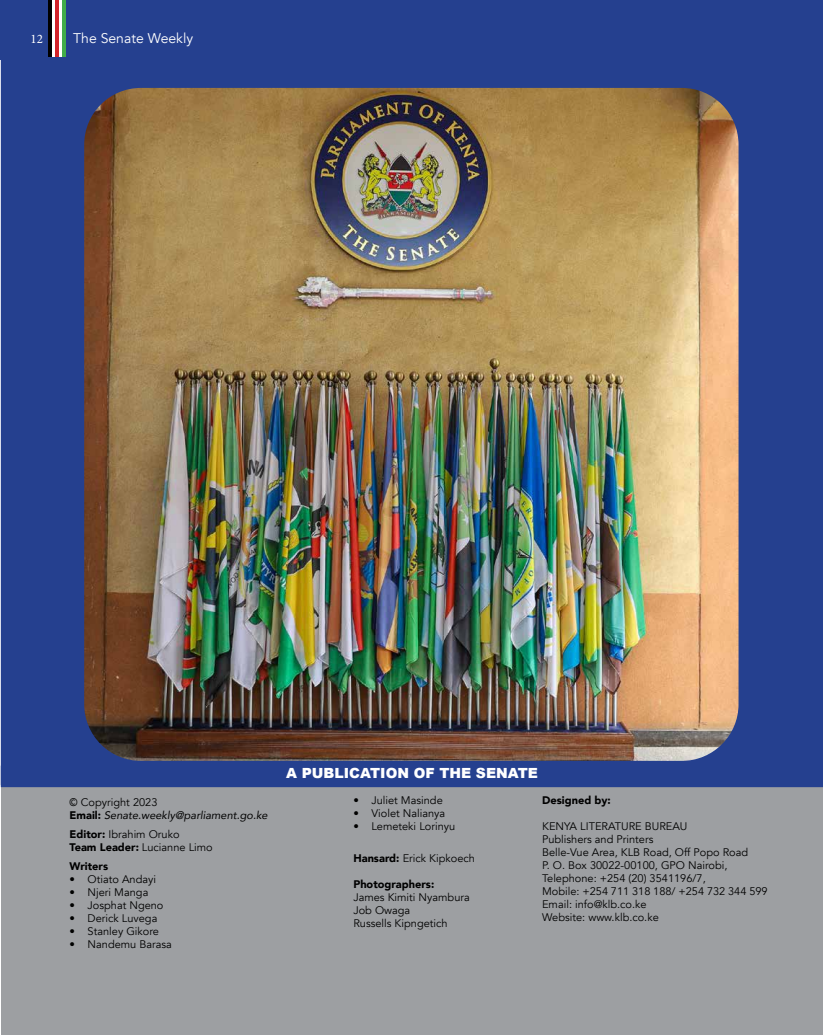
<style>
.page{position:relative;width:823px;height:1035px;background:#fff}
.page>*{position:absolute;margin:0;border:0;box-sizing:border-box;transform-origin:0 0}
.t1{font:900 14px "Arial";color:#fff}
.t2{font:14px "Avenir";color:#fff}
.t3{font:13px "Minion Pro";color:#fff}
.t4{font:11px/13px "Avenir";color:#000}
.t5{font:italic 11px/13px "Avenir";color:#000}
.t6{font:900 11px "Avenir";color:#000}
.s1{font-family:"Andika New Basic";font-style:normal}
.s2{font-style:normal}
.s3{font-weight:900;font-style:normal}
.s4{font-weight:900}
</style>
<div class="page">
<div style="left:0;top:0;width:822px;height:60px;background:#25408f"></div>
<hr style="left:48px;top:0;width:4px;height:59px;background:#000">
<div style="left:54px;top:0;width:5px;height:59px;background:#d2232a"></div>
<div style="left:61px;top:0;width:5px;height:59px;background:#41ad49"></div>
<hr style="left:53px;top:0;width:2px;height:59px;background:#fff">
<hr style="left:59px;top:0;width:3px;height:59px;background:#fff">
<div style="left:1px;top:58px;width:821px;height:726px;background:#25408f"></div>
<img style="left:84px;top:88px;width:654px;height:673px">
<div style="left:1px;top:785px;width:821px;height:250px;background:#9d9fa2"></div>
<div style="left:1px;top:766px;width:821px;height:20px;background:#25408f"></div>
<div style="left:1px;top:765px;width:821px;height:22px;border:1px solid #25408f"></div>
<p class="t3" style="left:31px;top:30px;width:14px">12</p>
<p class="t2" style="left:73px;top:30px;width:121px">The Senate Weekly</p>
<p class="t5" style="left:70px;top:795px;width:199px"><span class="s1">©</span> <span class="s2">Copyright 2023<br></span><span class="s3">Email:</span> Senate.weekly@parliament.go.ke</p>
<p class="t4" style="left:70px;top:828px;width:145px"><span class="s4">Editor:</span> Ibrahim Oruko<br><span class="s4">Team Leader:</span> Lucianne Limo</p>
<p class="t6" style="left:70px;top:857px;width:40px">Writers</p>
<p class="t4" style="left:70px;top:873px;width:88px">• Otiato Andayi</p>
<p class="t4" style="left:70px;top:886px;width:80px">• Njeri Manga</p>
<p class="t4" style="left:70px;top:899px;width:95px">• Josphat Ngeno</p>
<p class="t4" style="left:70px;top:912px;width:89px">• Derick Luvega</p>
<p class="t4" style="left:70px;top:925px;width:91px">• Stanley Gikore</p>
<p class="t4" style="left:70px;top:938px;width:104px">• Nandemu Barasa</p>
<p class="t1" style="left:286px;top:762px;width:253px">A PUBLICATION OF THE SENATE</p>
<p class="t4" style="left:353px;top:793px;width:91px">• Juliet Masinde</p>
<p class="t4" style="left:353px;top:806px;width:93px">• Violet Nalianya</p>
<p class="t4" style="left:353px;top:819px;width:103px">• Lemeteki Lorinyu</p>
<p class="t4" style="left:353px;top:851px;width:123px"><span class="s4">Hansard:</span> Erick Kipkoech</p>
<p class="t6" style="left:353px;top:874px;width:82px">Photographers:</p>
<p class="t4" style="left:353px;top:890px;width:118px">James Kimiti Nyambura<br>Job Owaga<br>Russells Kipngetich</p>
<p class="t6" style="left:541px;top:790px;width:70px">Designed by:</p>
<p class="t4" style="left:541px;top:819px;width:227px">KENYA LITERATURE BUREAU<br>Publishers and Printers<br>Belle-Vue Area, KLB Road, Off Popo Road<br>P. O. Box 30022-00100, GPO Nairobi,<br>Telephone: +254 (20) 3541196/7,<br>Mobile: +254 711 318 188/ +254 732 344 599<br>Email: info@klb.co.ke<br>Website: www.klb.co.ke</p>
</div>
